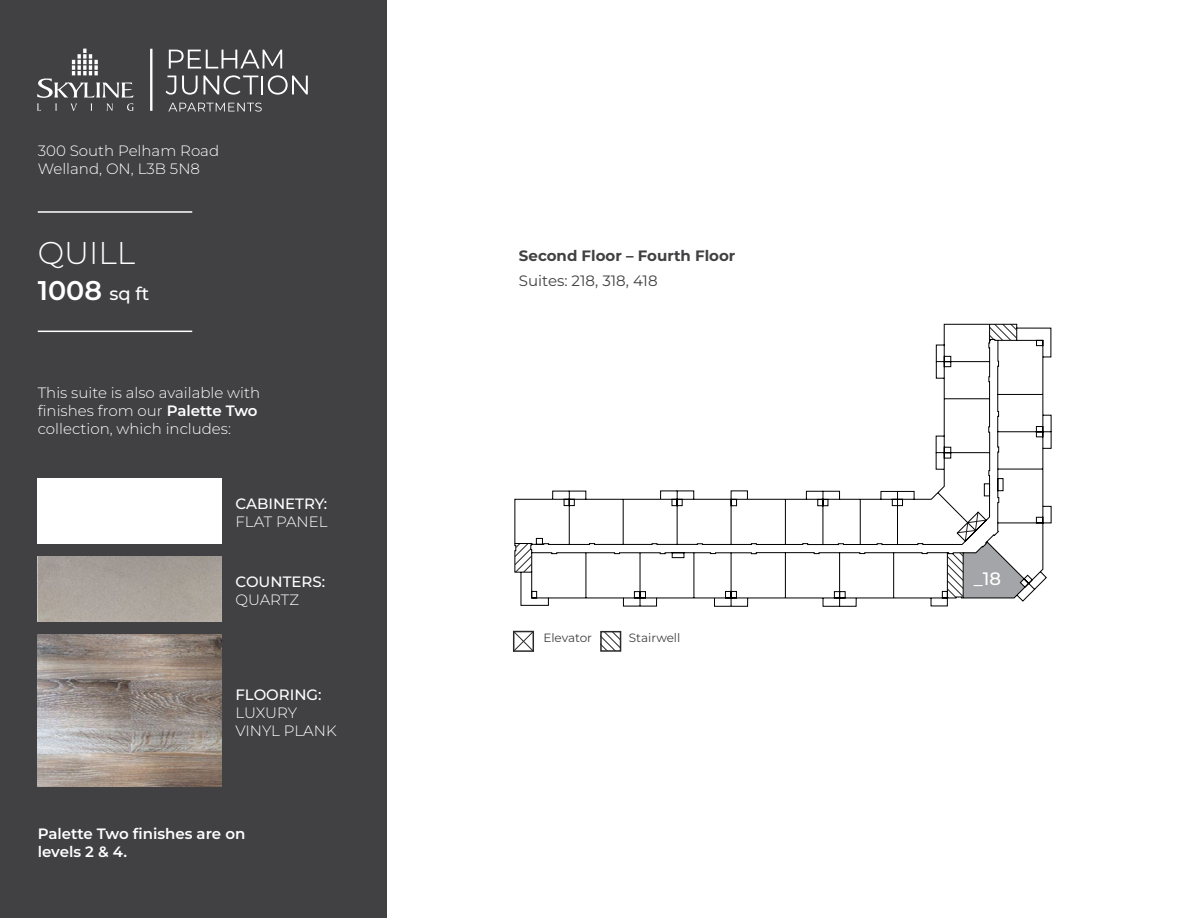
<style>
.page{position:relative;width:1188px;height:918px;background:#fff}
.page>*{position:absolute;margin:0;border:0;box-sizing:border-box;transform-origin:0 0}
.t1{font:300 31.5px "Montserrat";color:#fff}
.t2{font:600 27px "Montserrat";color:#fff}
.t3{font:500 18px "Montserrat";color:#fff}
.t4{font:300 15px/18px "Montserrat";color:#fff}
.t5{font:600 15px/18px "Montserrat";color:#fff}
.t6{font:500 15px "Montserrat";color:#fff}
.t7{font:700 15px "Montserrat";color:#414042}
.t8{font:15px "Montserrat";color:#414042}
.t9{font:12px "Montserrat";color:#414042}
.s1{font-weight:500;font-size:18px}
.s2{font-weight:600}
</style>
<div class="page">
<div style="left:0;top:0;width:386px;height:918px;background:#414042"></div>
<svg style="left:37px;top:49px;width:97px;height:62px"></svg>
<svg style="left:168px;top:103px;width:94px;height:9px"></svg>
<hr style="left:150px;top:49px;width:2px;height:62px;background:#fff">
<svg style="left:169px;top:50px;width:113px;height:19px"></svg>
<svg style="left:166px;top:76px;width:10px;height:19px"></svg>
<svg style="left:182px;top:75px;width:126px;height:20px"></svg>
<div style="left:38px;top:478px;width:183px;height:65px;background:#fff"></div>
<img style="left:38px;top:635px;width:183px;height:151px">
<img style="left:38px;top:557px;width:183px;height:64px">
<hr style="left:38px;top:211px;width:154px;height:2px;background:#fff">
<hr style="left:38px;top:331px;width:154px;height:1px;background:#fff">
<svg style="left:603px;top:634px;width:15px;height:15px"></svg>
<div style="left:600px;top:631px;width:21px;height:21px;border:2px solid #292929"></div>
<svg style="left:516px;top:634px;width:15px;height:15px"></svg>
<div style="left:513px;top:631px;width:21px;height:21px;border:2px solid #292929"></div>
<svg style="left:514px;top:324px;width:538px;height:283px"></svg>
<p class="t4" style="left:38px;top:141px;width:183px">300 South Pelham Road</p>
<p class="t4" style="left:38px;top:159px;width:164px">Welland, ON, L3B 5N8</p>
<p class="t1" style="left:38px;top:232px;width:99px">QUILL</p>
<p class="t2" style="left:38px;top:272px;width:113px">1008 <span class="s1">sq ft</span></p>
<p class="t4" style="left:38px;top:383px;width:224px">This suite is also available with finishes from our <span class="s2">Palette Two </span>collection, which includes:</p>
<p class="t6" style="left:235px;top:494px;width:93px">CABINETRY:</p>
<p class="t4" style="left:235px;top:512px;width:94px">FLAT PANEL</p>
<p class="t6" style="left:235px;top:572px;width:91px">COUNTERS:</p>
<p class="t4" style="left:235px;top:591px;width:65px">QUARTZ</p>
<p class="t6" style="left:235px;top:684px;width:88px">FLOORING:</p>
<p class="t4" style="left:235px;top:703px;width:63px">LUXURY</p>
<p class="t4" style="left:235px;top:721px;width:103px">VINYL PLANK</p>
<p class="t5" style="left:38px;top:824px;width:209px">Palette Two finishes are on levels 2 &amp; 4.</p>
<p class="t7" style="left:519px;top:246px;width:218px">Second Floor – Fourth Floor</p>
<p class="t8" style="left:519px;top:271px;width:140px">Suites: 218, 318, 418</p>
<p class="t9" style="left:543px;top:630px;width:50px">Elevator</p>
<p class="t9" style="left:629px;top:630px;width:53px">Stairwell</p>
<p class="t3" style="left:974px;top:566px;width:29px">_18</p>
</div>
